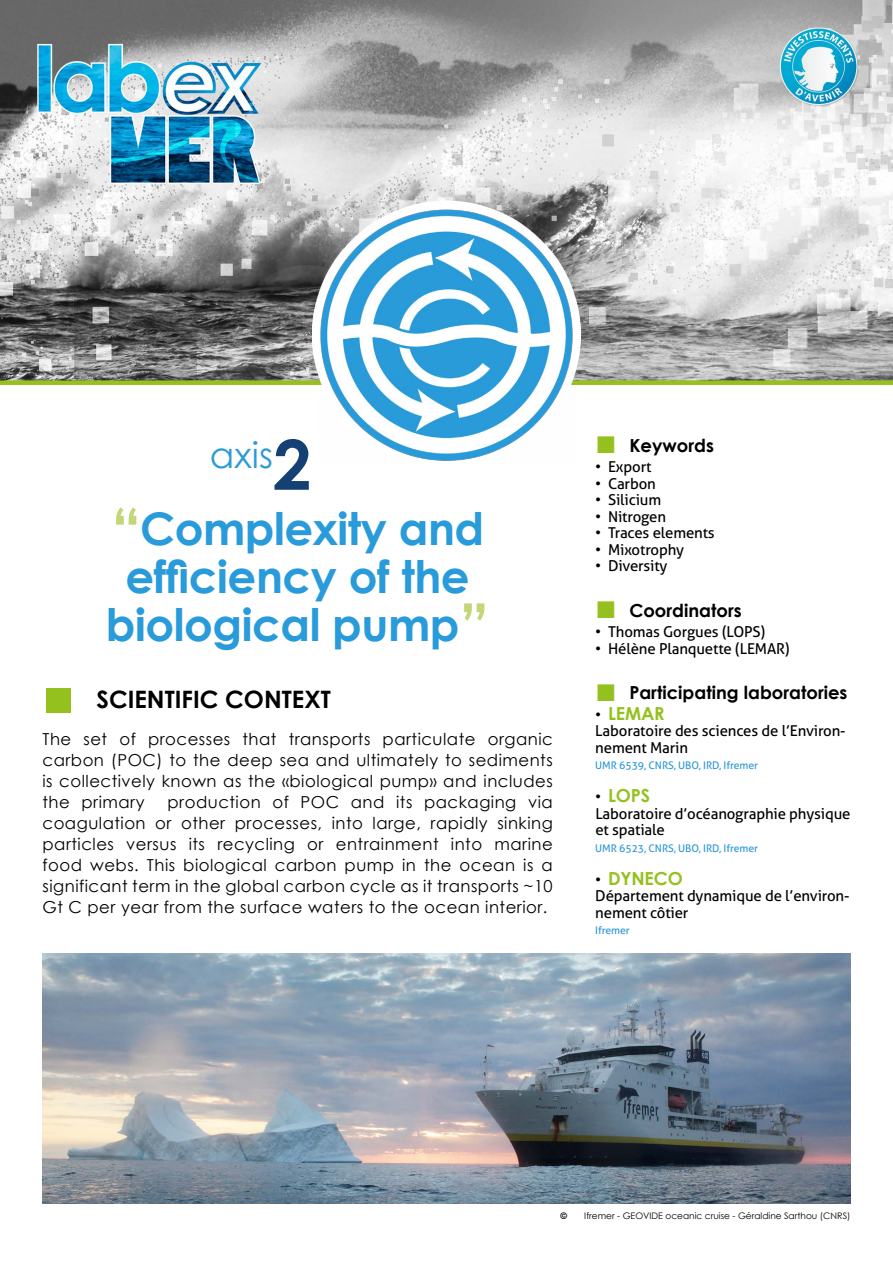
<style>
.page{position:relative;width:893px;height:1263px;background:#fff}
.page>*{position:absolute;margin:0;border:0;box-sizing:border-box;transform-origin:0 0}
.t1{font:700 45px/48px "Century Gothic";letter-spacing:-.01em;color:#299bdb;text-align:center}
.t2{font:36px "Century Gothic";color:#2d9ad6}
.t3{font:700 24px "Century Gothic";color:#000}
.t4{font:700 18px "Century Gothic";color:#000}
.t5{font:700 18px "Century Gothic";letter-spacing:-.01em;color:#95c11f}
.t6{font:16.5px/21px "Century Gothic";letter-spacing:.03em;color:#000;text-align:justify}
.t7{font:15px/16.5px "Aller";letter-spacing:-.01em;color:#000}
.t8{font:10.5px "Aller";letter-spacing:-.01em;color:#2f98d5}
.t9{font:9px "Century Gothic";color:#000}
.t10{font:700 9px "Century Gothic";color:#000}
.s1{font-weight:700;font-size:69px;color:#144074}
.s2{font-size:63px;color:#c3d778}
.s3{font-family:"Arial";font-weight:400;font-size:54px;color:#95c11f}
.s4{font-family:"Arial";font-weight:400;font-size:36px;color:#95c11f}
.s5{font-family:"Aller";font-weight:400;font-size:15px;color:#000}
</style>
<div class="page">
<svg style="left:0;top:0;width:893px;height:385px;background:#abb3b4"></svg>
<svg style="left:312px;top:201px;width:269px;height:184px"></svg>
<img style="left:319px;top:207px;width:255px;height:254px">
<img style="left:43px;top:954px;width:807px;height:249px">
<h2 class="t2" style="left:210px;top:430px;width:103px">axis<span class="s1">2</span></h2>
<h1 class="t1" style="left:106px;top:502px;width:385px"><span class="s2">“</span>Complexity and efficiency of the biological pump<span class="s2">”</span></h1>
<h3 class="t3" style="left:43px;top:681px;width:290px"><span class="s3">■</span> SCIENTIFIC CONTEXT</h3>
<p class="t6" style="left:43px;top:728px;width:512px">The set of processes that transports particulate organic carbon (POC) to the deep sea and ultimately to sediments is collectively known as the «biological pump» and includes the primary</p>
<p class="t6" style="left:43px;top:791px;width:512px;text-indent:125px">production of POC and its packaging via coagulation or other processes, into large, rapidly sinking particles versus its recycling or entrainment into marine food webs. This biological carbon pump in the ocean is a significant term in the global carbon cycle as it transports ~10<br>Gt C per year from the surface waters to the ocean interior.</p>
<p class="t4" style="left:595px;top:431px;width:120px"><span class="s4">■</span> Keywords</p>
<p class="t7" style="left:595px;top:459px;width:58px">• Export</p>
<p class="t7" style="left:595px;top:475px;width:62px">• Carbon</p>
<p class="t7" style="left:595px;top:492px;width:67px">• Silicium</p>
<p class="t7" style="left:595px;top:508px;width:72px">• Nitrogen</p>
<p class="t7" style="left:595px;top:525px;width:121px">• Traces elements</p>
<p class="t7" style="left:595px;top:541px;width:90px">• Mixotrophy</p>
<p class="t7" style="left:595px;top:558px;width:74px">• Diversity</p>
<p class="t4" style="left:595px;top:596px;width:148px"><span class="s4">■</span> Coordinators</p>
<p class="t7" style="left:595px;top:624px;width:172px">• Thomas Gorgues (LOPS)</p>
<p class="t7" style="left:595px;top:640px;width:196px">• Hélène Planquette (LEMAR)</p>
<p class="t4" style="left:595px;top:679px;width:254px"><span class="s4">■</span> Participating laboratories</p>
<p class="t5" style="left:595px;top:700px;width:71px"><span class="s5">•</span> LEMAR</p>
<p class="t7" style="left:595px;top:723px;width:252px">Laboratoire des sciences de l’Environ&shy;nement Marin</p>
<p class="t8" style="left:595px;top:759px;width:164px">UMR 6539, CNRS, UBO, IRD, Ifremer</p>
<p class="t5" style="left:595px;top:782px;width:56px"><span class="s5">•</span> LOPS</p>
<p class="t7" style="left:595px;top:805px;width:257px">Laboratoire d’océanographie physique et spatiale</p>
<p class="t8" style="left:595px;top:842px;width:164px">UMR 6523, CNRS, UBO, IRD, Ifremer</p>
<p class="t5" style="left:595px;top:865px;width:89px"><span class="s5">•</span> DYNECO</p>
<p class="t7" style="left:595px;top:888px;width:256px">Département dynamique de l’environ&shy;nement côtier</p>
<p class="t8" style="left:595px;top:924px;width:36px">Ifremer</p>
<p class="t10" style="left:561px;top:1208px;width:8px">©</p>
<p class="t9" style="left:584px;top:1209px;width:268px">Ifremer - GEOVIDE oceanic cruise - Géraldine Sarthou (CNRS)</p>
</div>
